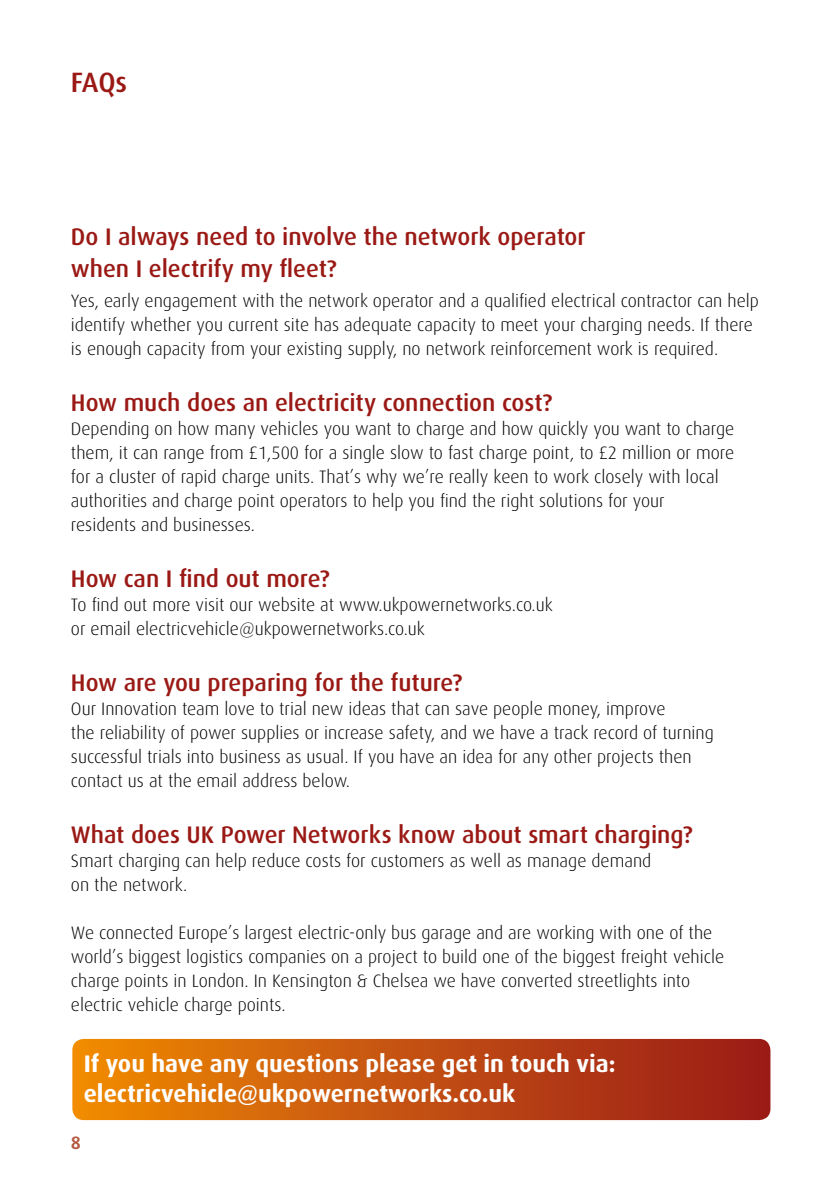
<style>
.page{position:relative;width:840px;height:1191px;background:#fff}
.page>*{position:absolute;margin:0;border:0;box-sizing:border-box;transform-origin:0 0}
.t1{font:500 28px "Dax";color:#9a1915}
.t2{font:500 24px/32px "Dax";color:#9a1915}
.t3{font:700 24px/30px "Dax";color:#fff}
.t4{font:300 18px/24px "Dax";color:#000}
.t5{font:700 18px "Dax";color:#b65a43}
</style>
<div class="page">
<svg style="left:72px;top:1039px;width:698px;height:81px;background:#c4510f"></svg>
<h1 class="t1" style="left:71px;top:67px;width:58px">FAQs</h1>
<h2 class="t2" style="left:71px;top:221px;width:516px">Do I always need to involve the network operator when I electrify my fleet?</h2>
<p class="t4" style="left:71px;top:289px;width:689px">Yes, early engagement with the network operator and a qualified electrical contractor can help identify whether you current site has adequate capacity to meet your charging needs. If there is enough capacity from your existing supply, no network reinforcement work is required.</p>
<h2 class="t2" style="left:71px;top:387px;width:482px">How much does an electricity connection cost?</h2>
<p class="t4" style="left:71px;top:417px;width:664px">Depending on how many vehicles you want to charge and how quickly you want to charge them, it can range from £1,500 for a single slow to fast charge point, to £2 million or more for a cluster of rapid charge units. That’s why we’re really keen to work closely with local authorities and charge point operators to help you find the right solutions for your residents and businesses.</p>
<h2 class="t2" style="left:71px;top:563px;width:260px">How can I find out more?</h2>
<p class="t4" style="left:71px;top:593px;width:483px">To find out more visit our website at www.ukpowernetworks.co.uk or email electricvehicle@ukpowernetworks.co.uk</p>
<h2 class="t2" style="left:71px;top:667px;width:393px">How are you preparing for the future?</h2>
<p class="t4" style="left:71px;top:697px;width:644px">Our Innovation team love to trial new ideas that can save people money, improve<br>the reliability of power supplies or increase safety, and we have a track record of turning successful trials into business as usual. If you have an idea for any other projects then contact us at the email address below.</p>
<h2 class="t2" style="left:71px;top:819px;width:623px">What does UK Power Networks know about smart charging?</h2>
<p class="t4" style="left:71px;top:849px;width:581px">Smart charging can help reduce costs for customers as well as manage demand on the network.</p>
<p class="t4" style="left:71px;top:921px;width:654px">We connected Europe’s largest electric-only bus garage and are working with one of the world’s biggest logistics companies on a project to build one of the biggest freight vehicle charge points in London. In Kensington &amp; Chelsea we have converted streetlights into electric vehicle charge points.</p>
<h2 class="t3" style="left:84px;top:1049px;width:533px">If you have any questions please get in touch via: electricvehicle@ukpowernetworks.co.uk</h2>
<p class="t5" style="left:71px;top:1132px;width:12px">8</p>
</div>
